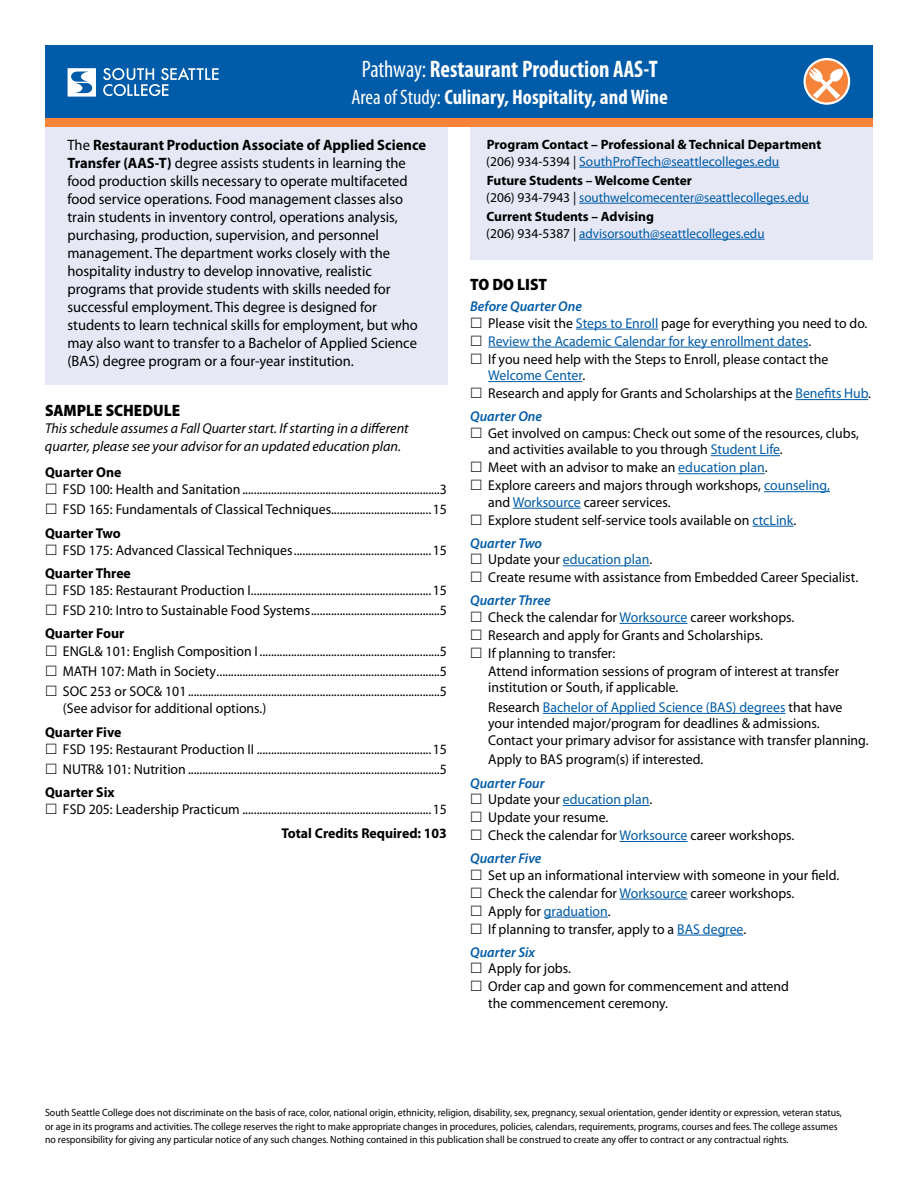
<style>
.page{position:relative;width:918px;height:1188px;background:#fff}
.page>*{position:absolute;margin:0;border:0;box-sizing:border-box;transform-origin:0 0}
.t1{font:700 condensed 24px "Myriad Pro";color:#fff;scale:.95 1}
.t2{font:700 condensed 21px "Myriad Pro";color:#fff}
.t3{font:900 semi-condensed 16.5px "Myriad Pro";color:#000}
.t4{font:15px/18px "Myriad Pro";color:#000}
.t5{font:14.25px/18px "Myriad Pro";color:#000}
.t6{font:italic 14.25px/18px "Myriad Pro";color:#000}
.t7{font:700 14.25px "Myriad Pro";color:#000}
.t8{font:14.25px/16.5px "Myriad Pro";color:#005ba8}
.t9{font:italic 600 14.25px "Myriad Pro";color:#005ba8}
.t10{font:13.5px/16.5px "Myriad Pro";color:#005ba8}
.t11{font:700 13.5px/16.5px "Myriad Pro";color:#000}
.t12{font:10.5px/13.5px "Myriad Pro";color:#000;scale:.94 1}
.s1{font-weight:400}
.s2{font-weight:700}
.s3{font-weight:400;color:#005ba8}
.s4{font-weight:700;color:#000}
.s5{color:#000}
.s6{font-weight:600;font-style:italic;color:#005ba8}
.s7{color:#005ba8}
.s8{font-weight:600;font-style:italic}
</style>
<div class="page">
<div style="left:45px;top:45px;width:828px;height:74px;background:#005ba8"></div>
<div style="left:470px;top:126px;width:403px;height:133px;background:#e6e8f5"></div>
<div style="left:45px;top:124px;width:403px;height:261px;background:#e6e8f5"></div>
<hr style="left:579px;top:167px;width:200px;height:1px;background:#005ba8">
<hr style="left:579px;top:203px;width:230px;height:1px;background:#005ba8">
<hr style="left:579px;top:239px;width:186px;height:1px;background:#005ba8">
<hr style="left:576px;top:329px;width:82px;height:1px;background:#005ba8">
<hr style="left:488px;top:347px;width:320px;height:1px;background:#005ba8">
<hr style="left:488px;top:381px;width:94px;height:1px;background:#005ba8">
<hr style="left:796px;top:399px;width:72px;height:1px;background:#005ba8">
<hr style="left:711px;top:455px;width:69px;height:1px;background:#005ba8">
<hr style="left:678px;top:473px;width:87px;height:1px;background:#005ba8">
<hr style="left:764px;top:491px;width:66px;height:1px;background:#005ba8">
<hr style="left:513px;top:508px;width:68px;height:1px;background:#005ba8">
<hr style="left:752px;top:526px;width:42px;height:1px;background:#005ba8">
<hr style="left:563px;top:565px;width:86px;height:1px;background:#005ba8">
<hr style="left:620px;top:623px;width:68px;height:1px;background:#005ba8">
<hr style="left:543px;top:713px;width:242px;height:1px;background:#005ba8">
<hr style="left:563px;top:805px;width:86px;height:1px;background:#005ba8">
<hr style="left:620px;top:841px;width:68px;height:1px;background:#005ba8">
<hr style="left:620px;top:899px;width:68px;height:1px;background:#005ba8">
<hr style="left:544px;top:917px;width:64px;height:1px;background:#005ba8">
<hr style="left:677px;top:935px;width:66px;height:1px;background:#005ba8">
<svg style="left:68px;top:68px;width:28px;height:29px"></svg>
<svg style="left:103px;top:67px;width:116px;height:29px"></svg>
<div style="left:45px;top:118px;width:828px;height:9px;background:#f5833a"></div>
<svg style="left:805px;top:59px;width:44px;height:45px"></svg>
<div style="left:804px;top:58px;width:46px;height:47px;border:2px solid #fff;border-radius:50%"></div>
<svg style="left:809px;top:68px;width:35px;height:31px"></svg>
<h1 class="t1" style="left:362px;top:54px;width:313px"><span class="s1">Pathway:</span> Restaurant Production AAS-T</h1>
<h2 class="t2" style="left:352px;top:84px;width:318px"><span class="s1">Area of Study:</span> Culinary, Hospitality, and Wine</h2>
<p class="t4" style="left:68px;top:136px;width:360px">The <span class="s2">Restaurant Production Associate of Applied Science Transfer (AAS-T)</span> degree assists students in learning the food production skills necessary to operate multifaceted food service operations. Food management classes also train students in inventory control, operations analysis, purchasing, production, supervision, and personnel management. The department works closely with the hospitality industry to develop innovative, realistic programs that provide students with skills needed for successful employment. This degree is designed for students to learn technical skills for employment, but who may also want to transfer to a Bachelor of Applied Science (BAS) degree program or a four-year institution.</p>
<p class="t11" style="left:486px;top:136px;width:336px">Program Contact – Professional &amp; Technical Department <span class="s1">(206) 934-5394 |</span> <span class="s3">SouthProfTech@seattlecolleges.edu</span></p>
<p class="t10" style="left:486px;top:172px;width:324px"><span class="s4">Future Students – Welcome Center<br></span><span class="s5">(206) 934-7943 |</span> southwelcomecenter@seattlecolleges.edu</p>
<p class="t10" style="left:486px;top:208px;width:280px"><span class="s4">Current Students – Advising<br></span><span class="s5">(206) 934-5387 |</span> advisorsouth@seattlecolleges.edu</p>
<p class="t3" style="left:470px;top:273px;width:78px">TO DO LIST</p>
<p class="t5" style="left:488px;top:298px;width:381px;line-height:16.5px;text-indent:-18px"><span class="s6">Before Quarter One<br></span>Please visit the <span class="s7">Steps to Enroll</span> page for everything you need to do.</p>
<p class="t5" style="left:488px;top:332px;width:342px"><span class="s7">Review the Academic Calendar for key enrollment dates</span>.<br>If you need help with the Steps to Enroll, please contact the</p>
<p class="t5" style="left:488px;top:366px;width:384px"><span class="s7">Welcome Center</span>.<br>Research and apply for Grants and Scholarships at the <span class="s7">Benefits Hub</span>.</p>
<p class="t9" style="left:470px;top:407px;width:73px">Quarter One</p>
<p class="t5" style="left:488px;top:425px;width:372px;line-height:16.5px">Get involved on campus: Check out some of the resources, clubs, and activities available to you through <span class="s7">Student Life</span>.</p>
<p class="t5" style="left:488px;top:458px;width:343px">Meet with an advisor to make an <span class="s7">education plan</span>.<br>Explore careers and majors through workshops, <span class="s7">counseling,</span></p>
<p class="t5" style="left:488px;top:493px;width:310px">and <span class="s7">Worksource</span> career services.<br>Explore student self-service tools available on <span class="s7">ctcLink</span>.</p>
<p class="t8" style="left:488px;top:535px;width:166px;text-indent:-18px"><span class="s8">Quarter Two<br></span><span class="s5">Update your</span> education plan<span class="s5">.</span></p>
<p class="t5" style="left:488px;top:568px;width:371px">Create resume with assistance from Embedded Career Specialist.</p>
<p class="t5" style="left:488px;top:592px;width:308px;line-height:16.5px;text-indent:-18px"><span class="s6">Quarter Three<br></span>Check the calendar for <span class="s7">Worksource</span> career workshops.</p>
<p class="t5" style="left:488px;top:626px;width:352px">Research and apply for Grants and Scholarships.<br>If planning to transfer:<br>Attend information sessions of program of interest at transfer</p>
<p class="t5" style="left:488px;top:678px;width:356px;line-height:19.5px">institution or South, if applicable.<br>Research <span class="s7">Bachelor of Applied Science (BAS) degrees</span> that have</p>
<p class="t5" style="left:488px;top:715px;width:382px;line-height:16.5px">your intended major/program for deadlines &amp; admissions.<br>Contact your primary advisor for assistance with transfer planning.</p>
<p class="t5" style="left:488px;top:750px;width:217px">Apply to BAS program(s) if interested.</p>
<p class="t8" style="left:488px;top:774px;width:166px;text-indent:-18px"><span class="s8">Quarter Four<br></span><span class="s5">Update your</span> education plan<span class="s5">.</span></p>
<p class="t5" style="left:488px;top:808px;width:308px">Update your resume.<br>Check the calendar for <span class="s7">Worksource</span> career workshops.</p>
<p class="t9" style="left:470px;top:849px;width:73px">Quarter Five</p>
<p class="t5" style="left:488px;top:866px;width:353px">Set up an informational interview with someone in your field.<br>Check the calendar for <span class="s7">Worksource</span> career workshops.<br>Apply for <span class="s7">graduation</span>.<br>If planning to transfer, apply to a <span class="s7">BAS degree</span>.</p>
<p class="t9" style="left:470px;top:943px;width:66px">Quarter Six</p>
<p class="t5" style="left:488px;top:959px;width:302px">Apply for jobs.<br>Order cap and gown for commencement and attend</p>
<p class="t5" style="left:488px;top:994px;width:181px">the commencement ceremony.</p>
<p class="t3" style="left:45px;top:399px;width:137px">SAMPLE SCHEDULE</p>
<p class="t6" style="left:45px;top:419px;width:365px">This schedule assumes a Fall Quarter start. If starting in a different quarter, please see your advisor for an updated education plan.</p>
<p class="t7" style="left:45px;top:463px;width:78px">Quarter One</p>
<p class="t5" style="left:63px;top:479px;width:386px;line-height:20.2px">FSD 100: Health and Sanitation.....................................................................3<br>FSD 165: Fundamentals of Classical Techniques...................................15</p>
<p class="t7" style="left:45px;top:523px;width:77px">Quarter Two</p>
<p class="t5" style="left:63px;top:541px;width:386px">FSD 175: Advanced Classical Techniques................................................15</p>
<p class="t7" style="left:45px;top:564px;width:87px">Quarter Three</p>
<p class="t5" style="left:63px;top:580px;width:386px;line-height:20.2px">FSD 185: Restaurant Production I...............................................................15<br>FSD 210: Intro to Sustainable Food Systems.............................................5</p>
<p class="t7" style="left:45px;top:624px;width:81px">Quarter Four</p>
<p class="t5" style="left:63px;top:641px;width:386px;line-height:20.2px;text-align:justify">ENGL&amp; 101: English Composition I ...............................................................5<br>MATH 107: Math in Society..............................................................................5<br>SOC 253 or SOC&amp; 101........................................................................................5</p>
<p class="t5" style="left:63px;top:699px;width:205px">(See advisor for additional options.)</p>
<p class="t7" style="left:45px;top:722px;width:78px">Quarter Five</p>
<p class="t5" style="left:63px;top:739px;width:386px;line-height:20.2px">FSD 195: Restaurant Production II .............................................................15<br>NUTR&amp; 101: Nutrition ........................................................................................5</p>
<p class="t7" style="left:45px;top:783px;width:71px">Quarter Six</p>
<p class="t5" style="left:63px;top:800px;width:386px">FSD 205: Leadership Practicum ..................................................................15</p>
<p class="t7" style="left:281px;top:823px;width:167px">Total Credits Required: 103</p>
<p class="t12" style="left:45px;top:1106px;width:849px">South Seattle College does not discriminate on the basis of race, color, national origin, ethnicity, religion, disability, sex, pregnancy, sexual orientation, gender identity or expression, veteran status, or age in its programs and activities. The college reserves the right to make appropriate changes in procedures, policies, calendars, requirements, programs, courses and fees. The college assumes no responsibility for giving any particular notice of any such changes. Nothing contained in this publication shall be construed to create any offer to contract or any contractual rights.</p>
</div>
